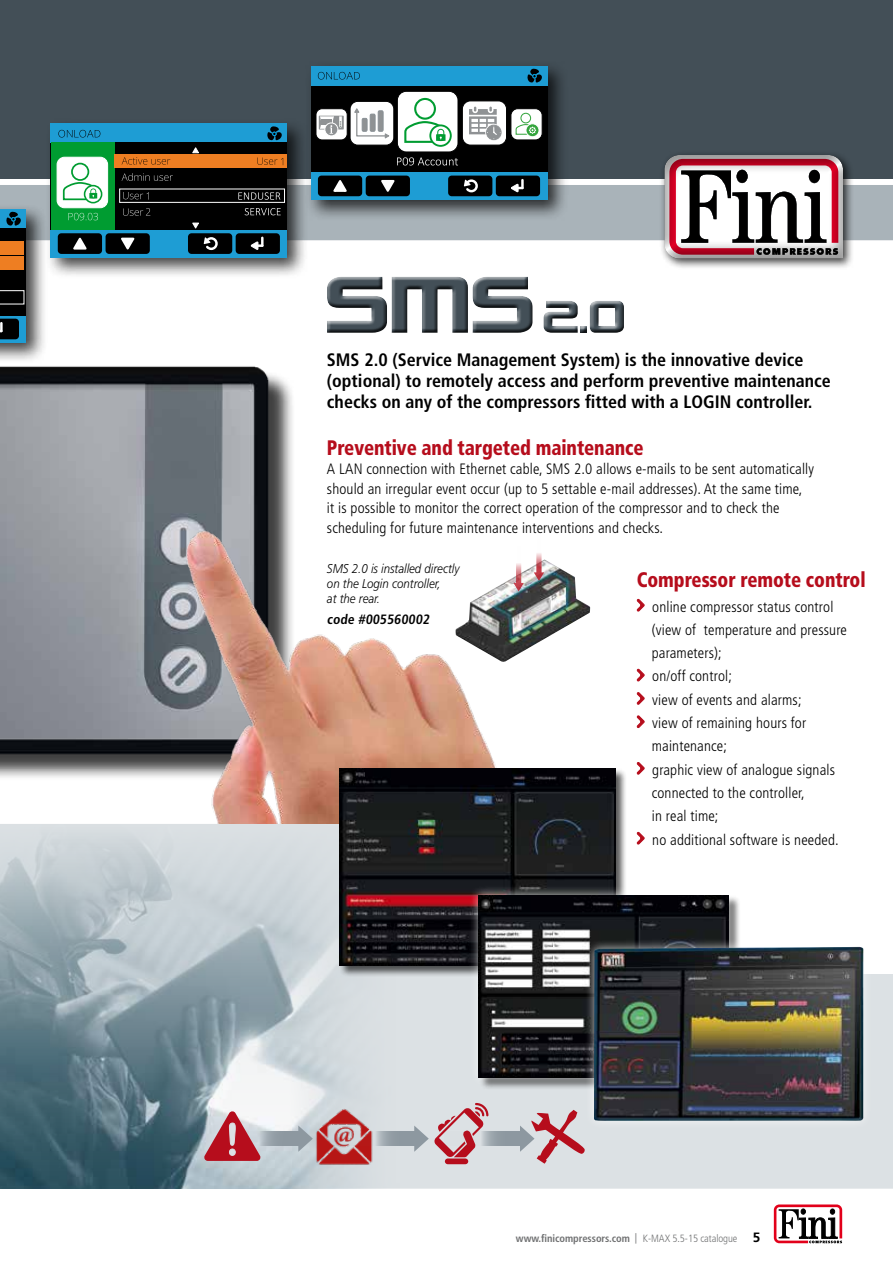
<style>
.page{position:relative;width:893px;height:1263px;background:#fff}
.page>*{position:absolute;margin:0;border:0;box-sizing:border-box;transform-origin:0 0}
.t1{font:900 condensed 21px "Frutiger LT Std";letter-spacing:-.005em;color:#b60d1c;scale:.9 1}
.t2{font:700 condensed 18px/21px "Frutiger LT Std";color:#000}
.t3{font:300 condensed 15px/23.2px "Frutiger LT Std";letter-spacing:.01em;color:#000}
.t4{font:700 condensed 13.5px "Frutiger LT Std";color:#000}
.t5{font:italic 300 12.75px/15.3px "Frutiger LT Std";color:#000;scale:.9 1}
.t6{font:700 condensed 10.5px "Frutiger LT Std";letter-spacing:-.005em;color:#707172}
.s1{font-weight:300;font-stretch:normal}
.s2{font-weight:300}
.s3{font-weight:400;font-stretch:normal;color:#fff}
.s4{font-stretch:normal;font-size:13.5px;color:#000}
</style>
<div class="page">
<svg style="left:773px;top:1204px;width:70px;height:40px"></svg>
<div style="left:408px;top:974px;width:485px;height:215px;background:#dce1e4"></div>
<div style="left:0;top:0;width:893px;height:179px;background:#434f57"></div>
<div style="left:0;top:185px;width:893px;height:55px;background:#a9b3b9"></div>
<div style="left:325px;top:275px;width:300px;height:59px;background:#000;opacity:.75"></div>
<img style="left:0;top:824px;width:408px;height:365px">
<div style="left:445px;top:1158px;width:23px;height:6px;background:#b60d1c;border-radius:3px"></div>
<img style="left:298px;top:1104px;width:92px;height:65px">
<svg style="left:261px;top:1131px;width:37px;height:15px"></svg>
<svg style="left:298px;top:1125px;width:15px;height:27px"></svg>
<svg style="left:203px;top:1111px;width:58px;height:50px;background:#c4747e"></svg>
<svg style="left:339px;top:1131px;width:75px;height:15px"></svg>
<svg style="left:414px;top:1103px;width:74px;height:54px;background:#cfb0b6"></svg>
<svg style="left:444px;top:1131px;width:76px;height:15px"></svg>
<svg style="left:520px;top:1110px;width:65px;height:54px;background:#cea7ae"></svg>
<img style="left:0;top:366px;width:292px;height:410px">
<img style="left:164px;top:530px;width:427px;height:294px">
<div style="left:305px;top:60px;width:263px;height:161px;background:#000;opacity:.75"></div>
<div style="left:311px;top:85px;width:236px;height:87px;background:#000"></div>
<div style="left:311px;top:66px;width:236px;height:19px;background:#1e9dd4"></div>
<svg style="left:527px;top:69px;width:15px;height:14px"></svg>
<svg style="left:311px;top:172px;width:236px;height:28px;background:#1c95ca"></svg>
<div style="left:318px;top:176px;width:44px;height:20px;background:#000;border-radius:4px"></div>
<svg style="left:333px;top:180px;width:14px;height:12px"></svg>
<div style="left:366px;top:176px;width:44px;height:20px;background:#000;border-radius:4px"></div>
<svg style="left:381px;top:179px;width:14px;height:13px"></svg>
<div style="left:496px;top:176px;width:44px;height:20px;background:#000;border-radius:4px"></div>
<svg style="left:511px;top:180px;width:13px;height:12px"></svg>
<div style="left:448px;top:176px;width:44px;height:20px;background:#000;border-radius:4px"></div>
<svg style="left:463px;top:179px;width:15px;height:14px"></svg>
<div style="left:316px;top:109px;width:31px;height:31px;background:#fff;border-radius:6px"></div>
<div style="left:316px;top:108px;width:32px;height:32px;border:1px solid #000;border-radius:6px"></div>
<div style="left:462px;top:101px;width:44px;height:44px;background:#fff;border-radius:8px"></div>
<div style="left:462px;top:100px;width:45px;height:46px;border:1px solid #000;border-radius:8px"></div>
<div style="left:511px;top:109px;width:31px;height:31px;background:#fff;border-radius:7px"></div>
<div style="left:510px;top:108px;width:33px;height:32px;border:1px solid #000;border-radius:7px"></div>
<div style="left:350px;top:101px;width:44px;height:44px;background:#fff;border-radius:8px"></div>
<div style="left:350px;top:101px;width:44px;height:45px;border:1px solid #000;border-radius:8px"></div>
<div style="left:397px;top:91px;width:61px;height:61px;background:#fff;border-radius:9px"></div>
<div style="left:397px;top:91px;width:61px;height:61px;border:1px solid #000;border-radius:9px"></div>
<div style="left:414px;top:98px;width:22px;height:22px;border:2px solid #009c31;border-radius:50%"></div>
<div style="left:429px;top:124px;width:23px;height:23px;border:2px solid #009c31;border-radius:50%"></div>
<svg style="left:404px;top:121px;width:43px;height:23px"></svg>
<svg style="left:318px;top:72px;width:42px;height:8px"></svg>
<div style="left:319px;top:116px;width:25px;height:14px;border:1px solid #8f9294"></div>
<div style="left:325px;top:123px;width:13px;height:13px;background:#fafafa;border-radius:50%"></div>
<div style="left:324px;top:123px;width:14px;height:13px;border:1px solid #fff;border-radius:50%"></div>
<svg style="left:320px;top:116px;width:22px;height:18px"></svg>
<svg style="left:354px;top:108px;width:36px;height:31px"></svg>
<svg style="left:469px;top:107px;width:33px;height:34px"></svg>
<div style="left:486px;top:125px;width:15px;height:15px;border:1px solid #8f9294;border-radius:50%"></div>
<div style="left:520px;top:113px;width:11px;height:10px;border:1px solid #34a53d;border-radius:50%"></div>
<div style="left:525px;top:123px;width:14px;height:14px;border:1px solid #fff;border-radius:50%"></div>
<svg style="left:515px;top:124px;width:21px;height:11px"></svg>
<svg style="left:397px;top:157px;width:61px;height:8px"></svg>
<div style="left:45px;top:117px;width:264px;height:162px;background:#000;opacity:.75"></div>
<div style="left:51px;top:124px;width:236px;height:19px;background:#1e9dd4"></div>
<svg style="left:267px;top:126px;width:15px;height:15px"></svg>
<div style="left:51px;top:230px;width:236px;height:27px;background:#1e9dd4"></div>
<div style="left:58px;top:233px;width:44px;height:21px;background:#000;border-radius:4px"></div>
<svg style="left:73px;top:237px;width:14px;height:13px"></svg>
<div style="left:106px;top:233px;width:44px;height:21px;background:#000;border-radius:4px"></div>
<svg style="left:121px;top:237px;width:14px;height:13px"></svg>
<div style="left:236px;top:233px;width:44px;height:21px;background:#000;border-radius:4px"></div>
<svg style="left:251px;top:238px;width:13px;height:12px"></svg>
<div style="left:188px;top:233px;width:44px;height:21px;background:#000;border-radius:4px"></div>
<svg style="left:203px;top:237px;width:15px;height:14px"></svg>
<div style="left:97px;top:143px;width:190px;height:87px;background:#000"></div>
<div style="left:51px;top:143px;width:63px;height:87px;background:#009c31"></div>
<div style="left:119px;top:189px;width:166px;height:14px;border:1px solid #fff"></div>
<svg style="left:68px;top:213px;width:30px;height:7px"></svg>
<div style="left:57px;top:157px;width:51px;height:51px;background:#fff;border-radius:7px"></div>
<div style="left:57px;top:157px;width:51px;height:51px;border:1px solid #fff;border-radius:7px"></div>
<div style="left:71px;top:163px;width:18px;height:18px;border:2px solid #009c31;border-radius:50%"></div>
<div style="left:84px;top:185px;width:18px;height:18px;border:2px solid #009c31;border-radius:50%"></div>
<svg style="left:62px;top:182px;width:36px;height:19px"></svg>
<svg style="left:192px;top:147px;width:7px;height:7px"></svg>
<svg style="left:192px;top:222px;width:7px;height:7px"></svg>
<div style="left:114px;top:155px;width:173px;height:13px;background:#ee7e22"></div>
<svg style="left:122px;top:157px;width:48px;height:8px"></svg>
<svg style="left:122px;top:173px;width:51px;height:8px"></svg>
<svg style="left:257px;top:158px;width:26px;height:7px"></svg>
<svg style="left:123px;top:192px;width:26px;height:8px"></svg>
<svg style="left:238px;top:192px;width:42px;height:8px"></svg>
<svg style="left:123px;top:208px;width:27px;height:8px"></svg>
<svg style="left:245px;top:208px;width:36px;height:7px"></svg>
<svg style="left:58px;top:130px;width:42px;height:8px"></svg>
<div style="left:0;top:203px;width:48px;height:161px;background:#000;opacity:.75"></div>
<div style="left:0;top:209px;width:26px;height:19px;background:#1e9dd4"></div>
<svg style="left:6px;top:212px;width:15px;height:14px"></svg>
<div style="left:0;top:315px;width:26px;height:28px;background:#1e9dd4"></div>
<svg style="left:0;top:319px;width:19px;height:20px"></svg>
<div style="left:0;top:228px;width:26px;height:87px;background:#000"></div>
<div style="left:0;top:257px;width:24px;height:13px;background:#ee7e22"></div>
<div style="left:0;top:241px;width:24px;height:13px;background:#ee7e22"></div>
<svg style="left:0;top:290px;width:24px;height:14px"></svg>
<img style="left:455px;top:559px;width:135px;height:103px">
<svg style="left:513px;top:545px;width:11px;height:46px"></svg>
<svg style="left:534px;top:535px;width:10px;height:46px"></svg>
<div style="left:340px;top:768px;width:287px;height:210px;background:#000;opacity:.65"></div>
<img style="left:340px;top:768px;width:275px;height:197px">
<div style="left:469px;top:885px;width:269px;height:202px;background:#fff;opacity:.75"></div>
<img style="left:479px;top:895px;width:249px;height:182px">
<div style="left:584px;top:937px;width:289px;height:193px;background:#fff;opacity:.75"></div>
<img style="left:594px;top:947px;width:269px;height:174px">
<div style="left:659px;top:150px;width:195px;height:120px;background:#000;opacity:.75"></div>
<div style="left:662px;top:152px;width:182px;height:107px;background:#000;opacity:.4"></div>
<svg style="left:636px;top:598px;width:9px;height:14px"></svg>
<svg style="left:636px;top:668px;width:9px;height:14px"></svg>
<svg style="left:636px;top:692px;width:9px;height:13px"></svg>
<svg style="left:636px;top:715px;width:9px;height:13px"></svg>
<svg style="left:636px;top:762px;width:9px;height:13px"></svg>
<svg style="left:636px;top:831px;width:9px;height:14px"></svg>
<p class="t2" style="left:327px;top:350px;width:505px">SMS 2.0 (Service Management System) is the innovative device (optional) to remotely access and perform preventive maintenance checks on any of the compressors fitted with a LOGIN controller.</p>
<h1 class="t1" style="left:327px;top:435px;width:353px">Preventive and targeted maintenance</h1>
<p class="t3" style="left:327px;top:459px;width:488px;line-height:19.5px">A LAN connection with Ethernet cable, SMS 2.0 allows e-mails to be sent automatically should an irregular event occur (up to 5 settable e-mail addresses). At the same time,<br>it is possible to monitor the correct operation of the compressor and to check the scheduling for future maintenance interventions and checks.</p>
<p class="t5" style="left:327px;top:561px;width:149px">SMS 2.0 is installed directly on the Login controller,<br>at the rear.</p>
<p class="t4" style="left:327px;top:611px;width:106px">code #005560002</p>
<h1 class="t1" style="left:637px;top:567px;width:256px">Compressor remote control</h1>
<p class="t3" style="left:652px;top:595px;width:197px">online compressor status control (view of temperature and pressure parameters);<br>on/off control;<br>view of events and alarms;<br>view of remaining hours for maintenance;<br>graphic view of analogue signals connected to the controller,<br>in real time;<br>no additional software is needed.</p>
<p class="t6" style="left:516px;top:1232px;width:246px">www.finicompressors.com <span class="s1">|</span> <span class="s2">K-MAX 5.5-15 catalogue</span> <span class="s3">|</span> <span class="s4">5</span></p>
</div>
